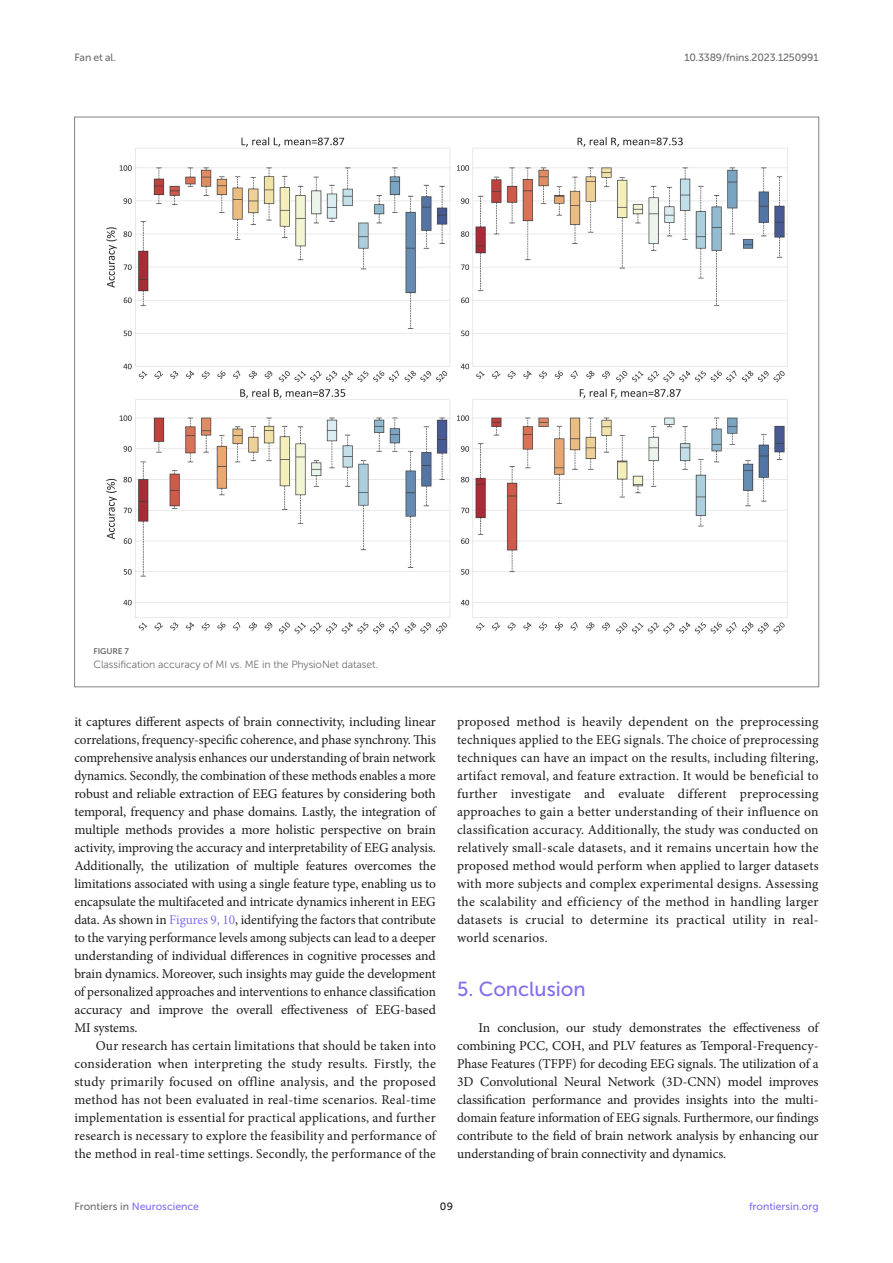
<style>
.page{position:relative;width:893px;height:1263px;background:#fff}
.page>*{position:absolute;margin:0;border:0;box-sizing:border-box;transform-origin:0 0}
.HEAD_1{font:20.25px "Museo Sans 500";color:#856df0}
.TEXT{font:13.5px/18px "Minion Pro";letter-spacing:.015em;color:#1b1c1b;text-align:justify}
.TEXT_FLUSH{font:13.5px/18px "Minion Pro";letter-spacing:-.005em;color:#1b1c1b;text-align:justify}
.FIG_LEG{font:10.5px "Museo Sans 300";letter-spacing:-.01em;color:#706f70}
.t1{font:10.5px "Museo Sans 500";color:#856df0}
.t2{font:10.5px "Museo Sans 500";letter-spacing:-.015em;color:#706f70}
.t3{font:10.5px "Museo Sans 500";color:#1b1c1b}
.FIG_HD{font:8.25px "Museo Sans 700";letter-spacing:-.01em;color:#706f70}
.s1{color:#856df0}
.s2{color:#706f70}
</style>
<div class="page">
<img style="left:106px;top:137px;width:682px;height:497px">
<p class="t2" style="left:74px;top:51px;width:43px">Fan et al.</p>
<p class="t2" style="left:684px;top:51px;width:136px">10.3389/fnins.2023.1250991</p>
<p class="FIG_HD" style="left:94px;top:647px;width:37px">FIGURE 7</p>
<p class="FIG_LEG" style="left:94px;top:659px;width:286px">Classification accuracy of MI vs. ME in the PhysioNet dataset.</p>
<p class="TEXT" style="left:74px;top:713px;width:363px">it captures different aspects of brain connectivity, including linear correlations, frequency-specific coherence, and phase synchrony. This comprehensive analysis enhances our understanding of brain network dynamics. Secondly, the combination of these methods enables a more robust and reliable extraction of EEG features by considering both temporal, frequency and phase domains. Lastly, the integration of multiple methods provides a more holistic perspective on brain activity, improving the accuracy and interpretability of EEG analysis.<br>Additionally, the utilization of multiple features overcomes the limitations associated with using a single feature type, enabling us to encapsulate the multifaceted and intricate dynamics inherent in EEG data. As shown in <span class="s1">Figures 9, 10</span>, identifying the factors that contribute to the varying performance levels among subjects can lead to a deeper understanding of individual differences in cognitive processes and brain dynamics. Moreover, such insights may guide the development of personalized approaches and interventions to enhance classification accuracy and improve the overall effectiveness of EEG-based MI systems.</p>
<p class="TEXT" style="left:74px;top:1037px;width:363px;text-indent:21px">Our research has certain limitations that should be taken into consideration when interpreting the study results. Firstly, the study primarily focused on offline analysis, and the proposed method has not been evaluated in real-time scenarios. Real-time implementation is essential for practical applications, and further research is necessary to explore the feasibility and performance of the method in real-time settings. Secondly, the performance of the</p>
<p class="TEXT" style="left:457px;top:713px;width:363px">proposed method is heavily dependent on the preprocessing techniques applied to the EEG signals. The choice of preprocessing techniques can have an impact on the results, including filtering, artifact removal, and feature extraction. It would be beneficial to further investigate and evaluate different preprocessing approaches to gain a better understanding of their influence on classification accuracy. Additionally, the study was conducted on relatively small-scale datasets, and it remains uncertain how the proposed method would perform when applied to larger datasets with more subjects and complex experimental designs. Assessing the scalability and efficiency of the method in handling larger datasets is crucial to determine its practical utility in real&shy;world scenarios.</p>
<p class="HEAD_1" style="left:457px;top:978px;width:130px">5. Conclusion</p>
<p class="TEXT_FLUSH" style="left:457px;top:1019px;width:363px;text-indent:21px">In conclusion, our study demonstrates the effectiveness of combining PCC, COH, and PLV features as Temporal-Frequency-Phase Features (TFPF) for decoding EEG signals. The utilization of a 3D Convolutional Neural Network (3D-CNN) model improves classification performance and provides insights into the multi&shy;domain feature information of EEG signals. Furthermore, our findings contribute to the field of brain network analysis by enhancing our understanding of brain connectivity and dynamics.</p>
<p class="t1" style="left:74px;top:1200px;width:126px"><span class="s2">Frontiers in</span> Neuroscience</p>
<p class="t3" style="left:440px;top:1200px;width:15px">09</p>
<p class="t1" style="left:749px;top:1200px;width:71px">frontiersin.org</p>
</div>
